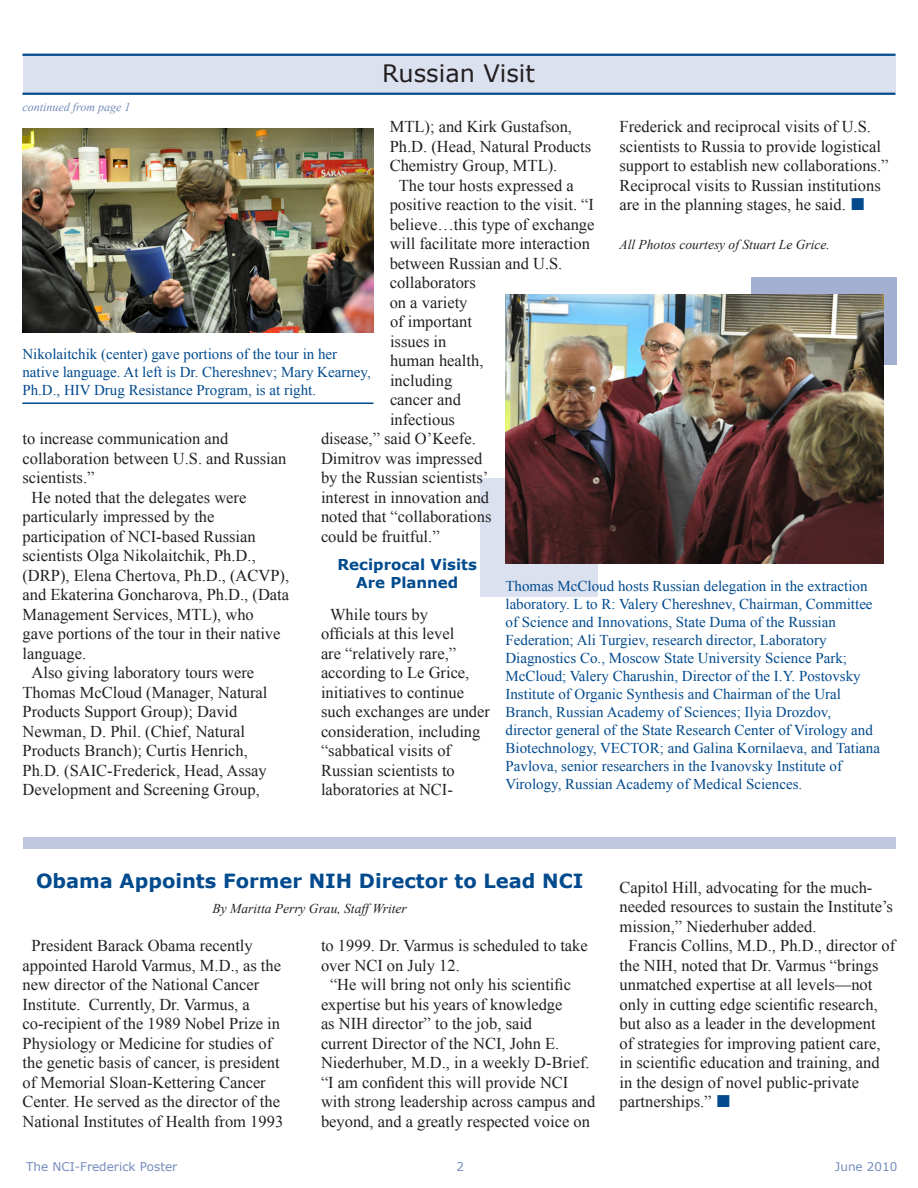
<style>
.page{position:relative;width:918px;height:1188px;background:#fff}
.page>*{position:absolute;margin:0;border:0;box-sizing:border-box;transform-origin:0 0}
._16pt_Section_Headin{font:24px "Verdana";color:#231f20}
.Heading_1__2_lines{font:700 19.5px "Verdana";color:#004a8d}
.Main_Text{font:16.5px/19.5px "Times New Roman";color:#231f20}
.Captions{font:15px/18px "Times New Roman";color:#004a8d}
.Cutlines{font:15px/18px "Times New Roman";color:#004a8d}
.SubHeading_2{font:700 15px/18px "Verdana";color:#004a8d;text-align:center}
.Byline{font:italic 13.5px "Times New Roman";color:#231f20}
.t1{font:12px "Verdana";color:#748cbb}
.t2{font:italic 12px "Times New Roman";color:#748cbb}
</style>
<div class="page">
<div style="left:751px;top:277px;width:145px;height:87px;background:#a3b0d2"></div>
<div style="left:480px;top:478px;width:118px;height:118px;background:#dce1ef"></div>
<div style="left:23px;top:55px;width:873px;height:38px;background:#dce1ef"></div>
<hr style="left:22px;top:93px;width:874px;height:2px;background:#004a8d">
<hr style="left:22px;top:54px;width:874px;height:2px;background:#004a8d">
<img style="left:506px;top:294px;width:378px;height:270px">
<div style="left:23px;top:837px;width:873px;height:12px;background:#bfc7e0"></div>
<img style="left:22px;top:128px;width:351px;height:204px">
<hr style="left:22px;top:402px;width:352px;height:2px;background:#004a8d">
<p class="t2" style="left:22px;top:99px;width:109px">continued from page 1</p>
<p class="_16pt_Section_Headin" style="left:382px;top:58px;width:154px">Russian Visit</p>
<p class="Main_Text" style="left:390px;top:116px;width:203px">MTL); and Kirk Gustafson,<br>Ph.D. (Head, Natural Products<br>Chemistry Group, MTL).</p>
<p class="Main_Text" style="left:399px;top:175px;width:177px">The tour hosts expressed a</p>
<p class="Main_Text" style="left:390px;top:194px;width:206px">positive reaction to the visit. “I</p>
<p class="Main_Text" style="left:390px;top:214px;width:206px">believe…this type of exchange</p>
<p class="Main_Text" style="left:390px;top:233px;width:202px">will facilitate more interaction</p>
<p class="Main_Text" style="left:390px;top:253px;width:174px">between Russian and U.S.</p>
<p class="Main_Text" style="left:390px;top:272px;width:88px">collaborators</p>
<p class="Main_Text" style="left:390px;top:292px;width:79px">on a variety</p>
<p class="Main_Text" style="left:390px;top:311px;width:84px">of important</p>
<p class="Main_Text" style="left:390px;top:331px;width:58px">issues in</p>
<p class="Main_Text" style="left:390px;top:350px;width:95px">human health,</p>
<p class="Main_Text" style="left:390px;top:370px;width:64px">including</p>
<p class="Main_Text" style="left:390px;top:389px;width:72px">cancer and</p>
<p class="Main_Text" style="left:390px;top:409px;width:67px">infectious</p>
<p class="Main_Text" style="left:321px;top:428px;width:156px">disease,” said O’Keefe.</p>
<p class="Main_Text" style="left:321px;top:448px;width:163px">Dimitrov was impressed</p>
<p class="Main_Text" style="left:321px;top:467px;width:169px">by the Russian scientists’</p>
<p class="Main_Text" style="left:321px;top:487px;width:170px">interest in innovation and</p>
<p class="Main_Text" style="left:321px;top:506px;width:172px">noted that “collaborations</p>
<p class="Main_Text" style="left:321px;top:526px;width:120px">could be fruitful.”</p>
<p class="SubHeading_2" style="left:338px;top:555px;width:141px">Reciprocal Visits<br>Are Planned</p>
<p class="Main_Text" style="left:321px;top:604px;width:171px;text-indent:9px">While tours by<br>officials at this level<br>are “relatively rare,” according to Le Grice, initiatives to continue such exchanges are under consideration, including “sabbatical visits of<br>Russian scientists to laboratories at NCI-</p>
<p class="Main_Text" style="left:620px;top:116px;width:271px">Frederick and reciprocal visits of U.S. scientists to Russia to provide logistical support to establish new collaborations.” Reciprocal visits to Russian institutions are in the planning stages, he said.</p>
<p class="Byline" style="left:620px;top:235px;width:212px">All Photos courtesy of Stuart Le Grice.</p>
<p class="Cutlines" style="left:22px;top:345px;width:350px">Nikolaitchik (center) gave portions of the tour in her native language. At left is Dr. Chereshnev; Mary Kearney,<br>Ph.D., HIV Drug Resistance Program, is at right.</p>
<p class="Main_Text" style="left:22px;top:428px;width:265px">to increase communication and collaboration between U.S. and Russian scientists.”</p>
<p class="Main_Text" style="left:22px;top:487px;width:268px;text-indent:9px">He noted that the delegates were particularly impressed by the participation of NCI-based Russian scientists Olga Nikolaitchik, Ph.D., (DRP), Elena Chertova, Ph.D., (ACVP), and Ekaterina Goncharova, Ph.D., (Data Management Services, MTL), who<br>gave portions of the tour in their native language.</p>
<p class="Main_Text" style="left:22px;top:662px;width:246px;text-indent:9px">Also giving laboratory tours were Thomas McCloud (Manager, Natural Products Support Group); David Newman, D. Phil. (Chief, Natural Products Branch); Curtis Henrich, Ph.D. (SAIC-Frederick, Head, Assay Development and Screening Group,</p>
<p class="Captions" style="left:506px;top:576px;width:376px">Thomas McCloud hosts Russian delegation in the extraction laboratory. L to R: Valery Chereshnev, Chairman, Committee of Science and Innovations, State Duma of the Russian Federation; Ali Turgiev, research director, Laboratory Diagnostics Co., Moscow State University Science Park; McCloud; Valery Charushin, Director of the I.Y. Postovsky Institute of Organic Synthesis and Chairman of the Ural Branch, Russian Academy of Sciences; Ilyia Drozdov, director general of the State Research Center of Virology and Biotechnology, VECTOR; and Galina Kornilaeva, and Tatiana Pavlova, senior researchers in the Ivanovsky Institute of Virology, Russian Academy of Medical Sciences.</p>
<p class="Heading_1__2_lines" style="left:36px;top:868px;width:549px">Obama Appoints Former NIH Director to Lead NCI</p>
<p class="Byline" style="left:213px;top:900px;width:196px">By Maritta Perry Grau, Staff Writer</p>
<p class="Main_Text" style="left:22px;top:935px;width:262px;text-indent:9px">President Barack Obama recently appointed Harold Varmus, M.D., as the new director of the National Cancer Institute. Currently, Dr. Varmus, a co-recipient of the 1989 Nobel Prize in Physiology or Medicine for studies of the genetic basis of cancer, is president of Memorial Sloan-Kettering Cancer Center. He served as the director of the National Institutes of Health from 1993</p>
<p class="Main_Text" style="left:321px;top:935px;width:268px">to 1999. Dr. Varmus is scheduled to take over NCI on July 12.</p>
<p class="Main_Text" style="left:321px;top:974px;width:276px;text-indent:9px">“He will bring not only his scientific expertise but his years of knowledge<br>as NIH director” to the job, said<br>current Director of the NCI, John E.<br>Niederhuber, M.D., in a weekly D-Brief. “I am confident this will provide NCI with strong leadership across campus and beyond, and a greatly respected voice on</p>
<p class="Main_Text" style="left:620px;top:877px;width:275px">Capitol Hill, advocating for the much&shy;needed resources to sustain the Institute’s mission,” Niederhuber added.</p>
<p class="Main_Text" style="left:620px;top:935px;width:277px;text-indent:9px">Francis Collins, M.D., Ph.D., director of the NIH, noted that Dr. Varmus “brings unmatched expertise at all levels—not only in cutting edge scientific research, but also as a leader in the development<br>of strategies for improving patient care, in scientific education and training, and in the design of novel public-private partnerships.”</p>
<p class="t1" style="left:26px;top:1159px;width:153px">The NCI-Frederick Poster</p>
<p class="t1" style="left:456px;top:1159px;width:9px">2</p>
<p class="t1" style="left:835px;top:1159px;width:64px">June 2010</p>
</div>
